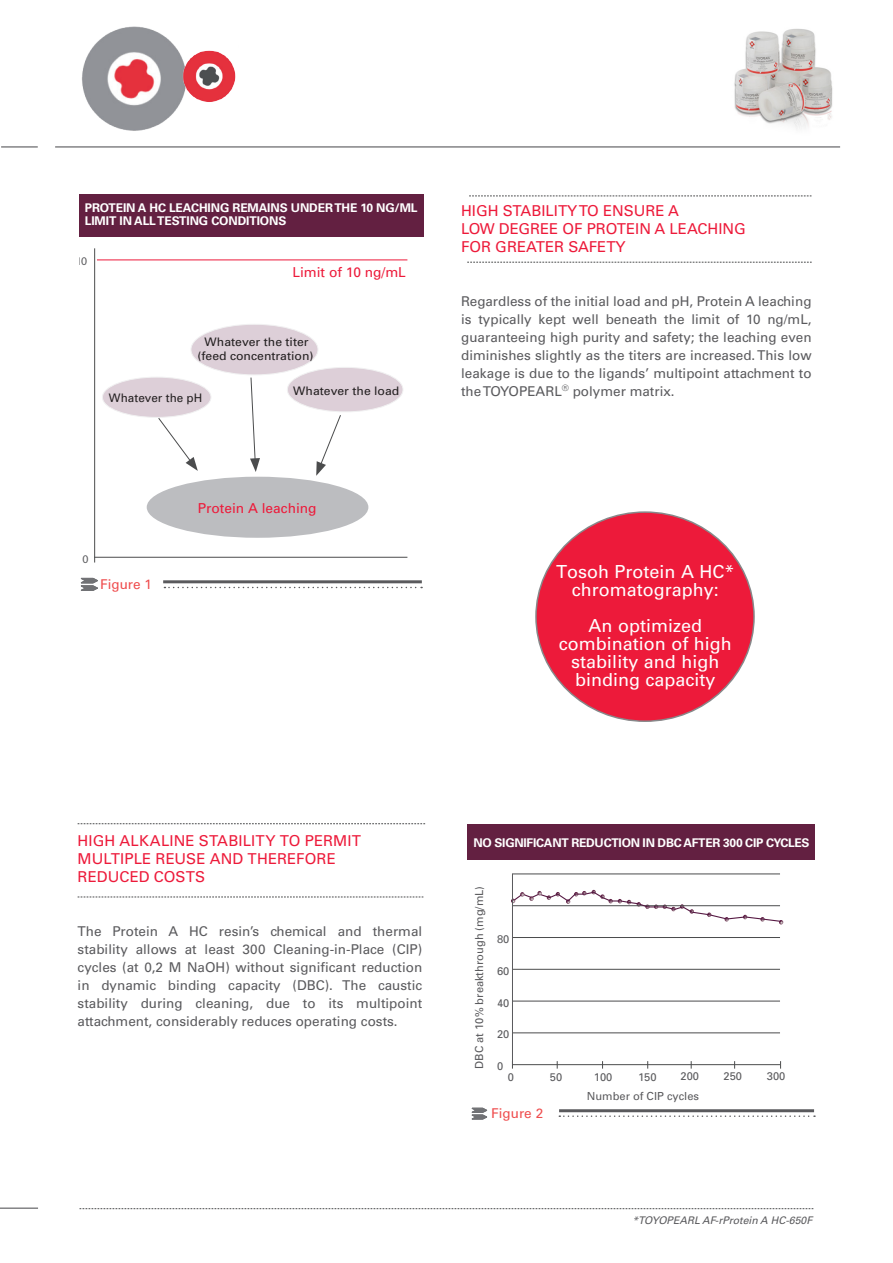
<style>
.page{position:relative;width:893px;height:1263px;background:#fff}
.page>*{position:absolute;margin:0;border:0;box-sizing:border-box;transform-origin:0 0}
.Überschrift_Ordering{font:18px/18px "Univers";color:#fff;text-align:center}
.Fliesstext{font:15px/18px "Univers";color:#ed1a3a}
.t1{font:13.65px "Univers";color:#ed1a3a}
.Fliesstext-2{font:13.5px/18px "Univers";color:#5a5a5d;text-align:justify}
.Fliesstext-3{font:13.5px "Univers";color:#ef4d4e}
.Lauftext{font:13.5px "Univers";color:#ef4d4e}
.Headers_-_Figures{font:700 12px/13.5px "Univers";letter-spacing:-.01em;color:#fff}
.t2{font:11.7px/14.1px "Univers";color:#231f20;text-align:center;scale:1.04 1}
.t3{font:11.7px "Univers";color:#231f20}
.t4{font:11.7px "Univers";color:#5a5a5d}
.t5{font:300 condensed 11.7px "Univers";color:#5a5a5d}
.t6{font:11.1px "Univers";color:#5a5a5d}
.t7{font:italic 10.5px "Univers";color:#5a5a5d}
</style>
<div class="page">
<hr style="left:0;top:1207px;width:38px;height:2px;background:#5a5a5d">
<hr style="left:55px;top:146px;width:785px;height:1px;background:#5a5a5d">
<hr style="left:1px;top:146px;width:37px;height:1px;background:#5a5a5d">
<img style="left:82px;top:26px;width:97px;height:105px">
<img style="left:179px;top:50px;width:57px;height:55px">
<svg style="left:467px;top:262px;width:345px;height:1px"></svg>
<svg style="left:469px;top:196px;width:342px;height:1px"></svg>
<svg style="left:78px;top:897px;width:345px;height:1px"></svg>
<svg style="left:78px;top:823px;width:347px;height:1px"></svg>
<svg style="left:80px;top:1208px;width:733px;height:1px"></svg>
<img style="left:734px;top:28px;width:99px;height:101px">
<div style="left:536px;top:512px;width:218px;height:209px;background:#ed1a3a;border-radius:50%"></div>
<hr style="left:163px;top:580px;width:259px;height:3px;background:#5a5a5d">
<svg style="left:164px;top:587px;width:258px;height:1px"></svg>
<svg style="left:81px;top:578px;width:17px;height:13px"></svg>
<div style="left:79px;top:194px;width:344px;height:43px;background:#632041"></div>
<div style="left:147px;top:477px;width:221px;height:61px;background:#bcbdc0;border-radius:50%"></div>
<hr style="left:97px;top:260px;width:310px;height:1px;background:#ed1a3a">
<hr style="left:94px;top:557px;width:313px;height:1px;background:#4b4c4d">
<hr style="left:94px;top:248px;width:1px;height:314px;background:#4b4c4d">
<svg style="left:158px;top:418px;width:40px;height:53px"></svg>
<svg style="left:316px;top:415px;width:25px;height:61px"></svg>
<svg style="left:250px;top:377px;width:10px;height:95px"></svg>
<div style="left:191px;top:324px;width:127px;height:51px;background:#ddcfd8;border-radius:50%"></div>
<div style="left:191px;top:324px;width:127px;height:51px;border:1px solid #bcbdc0;border-radius:50%"></div>
<div style="left:287px;top:367px;width:116px;height:45px;background:#ddcfd8;border-radius:50%"></div>
<div style="left:287px;top:367px;width:116px;height:45px;border:1px solid #bcbdc0;border-radius:50%"></div>
<div style="left:102px;top:377px;width:109px;height:40px;background:#ddcfd8;border-radius:50%"></div>
<div style="left:102px;top:377px;width:109px;height:41px;border:1px solid #bcbdc0;border-radius:50%"></div>
<svg style="left:471px;top:1108px;width:17px;height:12px"></svg>
<svg style="left:472px;top:1108px;width:15px;height:11px"></svg>
<hr style="left:559px;top:1109px;width:255px;height:3px;background:#5a5a5d">
<svg style="left:559px;top:1115px;width:256px;height:2px"></svg>
<div style="left:467px;top:824px;width:348px;height:36px;background:#632041"></div>
<hr style="left:512px;top:1064px;width:268px;height:1px;background:#4b4c4d">
<hr style="left:512px;top:1032px;width:268px;height:1px;background:#4b4c4d">
<hr style="left:512px;top:1001px;width:268px;height:1px;background:#4b4c4d">
<hr style="left:512px;top:969px;width:268px;height:1px;background:#4b4c4d">
<hr style="left:512px;top:937px;width:268px;height:1px;background:#4b4c4d">
<hr style="left:512px;top:874px;width:268px;height:1px;background:#4b4c4d">
<svg style="left:511px;top:890px;width:272px;height:34px"></svg>
<hr style="left:512px;top:873px;width:1px;height:191px;background:#5a5a5d">
<p class="Headers_-_Figures" style="left:85px;top:201px;width:334px">PROTEIN A HC LEACHING REMAINS UNDER THE 10 NG/ML<br>LIMIT IN ALL TESTING CONDITIONS</p>
<p class="t4" style="left:76px;top:253px;width:13px">10</p>
<p class="t1" style="left:292px;top:264px;width:115px">Limit of 10 ng/mL</p>
<p class="t2" style="left:197px;top:335px;width:113px">Whatever the titer (feed concentration)</p>
<p class="t2" style="left:293px;top:383px;width:103px">Whatever the load</p>
<p class="t3" style="left:109px;top:391px;width:95px">Whatever the pH</p>
<p class="t5" style="left:83px;top:552px;width:8px">0</p>
<p class="Fliesstext-3" style="left:100px;top:576px;width:53px">Figure 1</p>
<p class="t1" style="left:198px;top:499px;width:120px">Protein A leaching</p>
<p class="Fliesstext" style="left:461px;top:202px;width:219px">HIGH STABILITY TO ENSURE A</p>
<p class="Fliesstext" style="left:461px;top:220px;width:286px">LOW DEGREE OF PROTEIN A LEACHING</p>
<p class="Fliesstext" style="left:461px;top:238px;width:166px">FOR GREATER SAFETY</p>
<p class="Fliesstext-2" style="left:461px;top:292px;width:352px">Regardless of the initial load and pH, Protein A leaching is typically kept well beneath the limit of 10 ng/mL, guaranteeing high purity and safety; the leaching even diminishes slightly as the titers are increased. This low leakage is due to the ligands’ multipoint attachment to the TOYOPEARL<sup>®</sup> polymer matrix.</p>
<p class="Überschrift_Ordering" style="left:556px;top:563px;width:180px">Tosoh Protein A HC*</p>
<p class="Überschrift_Ordering" style="left:572px;top:581px;width:149px">chromatography:</p>
<p class="Überschrift_Ordering" style="left:559px;top:617px;width:174px">An optimized combination of high stability and high binding capacity</p>
<p class="Fliesstext" style="left:78px;top:832px;width:285px">HIGH ALKALINE STABILITY TO PERMIT<br>MULTIPLE REUSE AND THEREFORE<br>REDUCED COSTS</p>
<p class="Fliesstext-2" style="left:78px;top:922px;width:346px">The Protein A HC resin’s chemical and thermal stability allows at least 300 Cleaning-in-Place (CIP) cycles (at 0,2 M NaOH) without significant reduction in dynamic binding capacity (DBC). The caustic stability during cleaning, due to its multipoint attachment, considerably reduces operating costs.</p>
<p class="Headers_-_Figures" style="left:473px;top:836px;width:338px">NO SIGNIFICANT REDUCTION IN DBC AFTER 300 CIP CYCLES</p>
<p class="t6" style="left:472px;top:1068px;width:184px;rotate:-90deg">DBC at 10% breakthrough (mg/mL)</p>
<p class="t6" style="left:497px;top:932px;width:14px">80</p>
<p class="t6" style="left:497px;top:964px;width:14px">60</p>
<p class="t6" style="left:497px;top:996px;width:14px">40</p>
<p class="t6" style="left:497px;top:1027px;width:14px">20</p>
<p class="t6" style="left:497px;top:1059px;width:8px">0</p>
<p class="t6" style="left:508px;top:1070px;width:8px">0</p>
<p class="Lauftext" style="left:491px;top:1105px;width:54px">Figure 2</p>
<p class="t6" style="left:550px;top:1070px;width:14px">50</p>
<p class="t6" style="left:594px;top:1070px;width:20px">100</p>
<p class="t6" style="left:638px;top:1070px;width:20px">150</p>
<p class="t6" style="left:681px;top:1069px;width:20px">200</p>
<p class="t6" style="left:724px;top:1069px;width:20px">250</p>
<p class="t6" style="left:767px;top:1069px;width:20px">300</p>
<p class="t6" style="left:587px;top:1089px;width:114px">Number of CIP cycles</p>
<p class="t7" style="left:632px;top:1214px;width:181px">*TOYOPEARL AF-rProtein A HC-650F</p>
</div>
